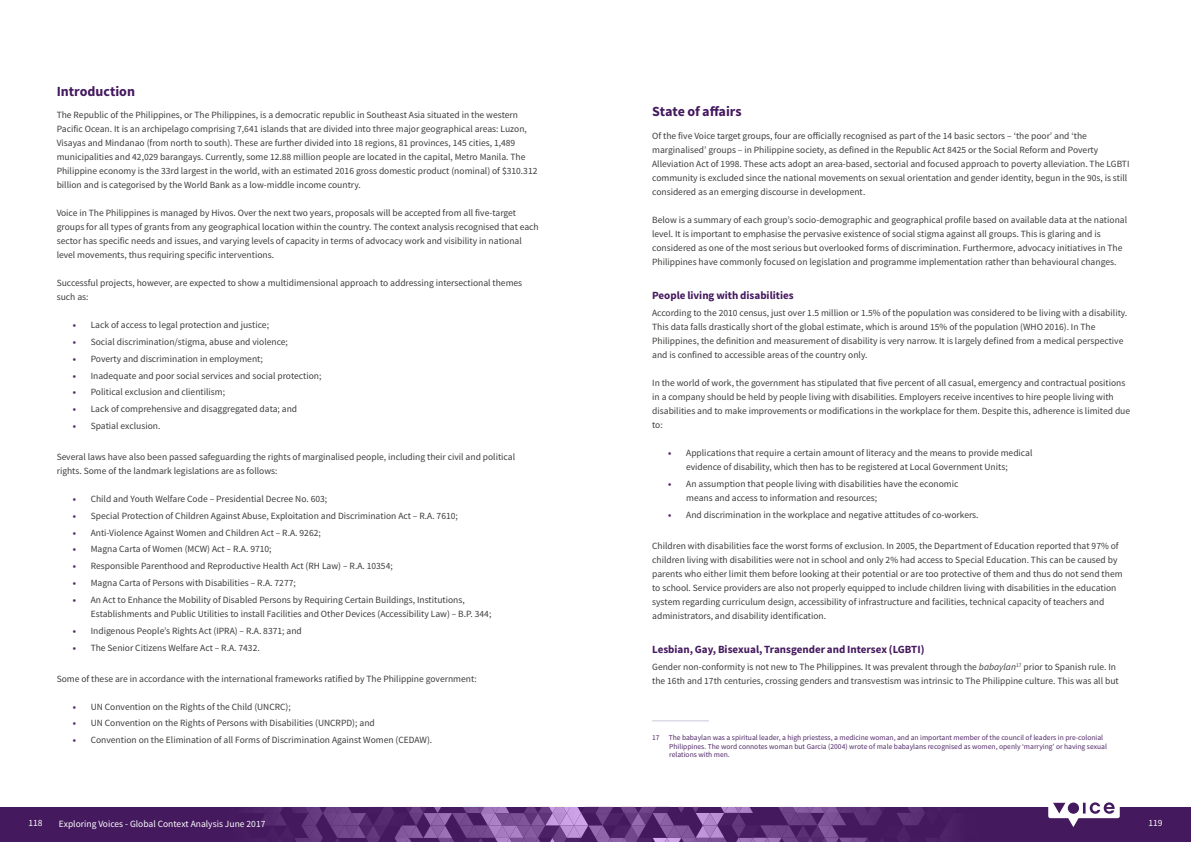
<style>
.page{position:relative;width:1191px;height:842px;background:#fff}
.page>*{position:absolute;margin:0;border:0;box-sizing:border-box;transform-origin:0 0}
.t1{font:700 14px "Source Sans Pro";color:#44195e}
.t2{font:700 11px "Source Sans Pro";color:#44195e}
.t3{font:9.5px/14px "Source Sans Pro";color:#3c3c3b}
.t4{font:9.5px "Source Sans Pro";color:#fff}
.t5{font:7.5px/8.2px "Source Sans Pro";color:#512968}
.s1{font-weight:700;color:#512968}
.s2{font-style:italic}
</style>
<div class="page">
<div style="left:0;top:807px;width:1191px;height:35px;background:#44195e"></div>
<svg style="left:255px;top:807px;width:691px;height:35px"></svg>
<hr style="left:652px;top:720px;width:57px;height:1px;background:#cfc6db">
<svg style="left:1048px;top:802px;width:71px;height:25px"></svg>
<h1 class="t1" style="left:57px;top:82px;width:80px">Introduction</h1>
<p class="t3" style="left:57px;top:108px;width:482px">The Republic of the Philippines, or The Philippines, is a democratic republic in Southeast Asia situated in the western Pacific Ocean. It is an archipelago comprising 7,641 islands that are divided into three major geographical areas: Luzon, Visayas and Mindanao (from north to south). These are further divided into 18 regions, 81 provinces, 145 cities, 1,489 municipalities and 42,029 barangays. Currently, some 12.88 million people are located in the capital, Metro Manila. The Philippine economy is the 33rd largest in the world, with an estimated 2016 gross domestic product (nominal) of $310.312 billion and is categorised by the World Bank as a low-middle income country.</p>
<p class="t3" style="left:57px;top:206px;width:483px">Voice in The Philippines is managed by Hivos. Over the next two years, proposals will be accepted from all five-target groups for all types of grants from any geographical location within the country. The context analysis recognised that each sector has specific needs and issues, and varying levels of capacity in terms of advocacy work and visibility in national level movements, thus requiring specific interventions.</p>
<p class="t3" style="left:57px;top:276px;width:467px">Successful projects, however, are expected to show a multidimensional approach to addressing intersectional themes such as:</p>
<p class="t3" style="left:73px;top:318px;width:198px"><span class="s1">•</span> Lack of access to legal protection and justice;</p>
<p class="t3" style="left:73px;top:335px;width:217px"><span class="s1">•</span> Social discrimination/stigma, abuse and violence;</p>
<p class="t3" style="left:73px;top:352px;width:192px"><span class="s1">•</span> Poverty and discrimination in employment;</p>
<p class="t3" style="left:73px;top:369px;width:250px"><span class="s1">•</span> Inadequate and poor social services and social protection;</p>
<p class="t3" style="left:73px;top:385px;width:154px"><span class="s1">•</span> Political exclusion and clientilism;</p>
<p class="t3" style="left:73px;top:402px;width:226px"><span class="s1">•</span> Lack of comprehensive and disaggregated data; and</p>
<p class="t3" style="left:73px;top:419px;width:89px"><span class="s1">•</span> Spatial exclusion.</p>
<p class="t3" style="left:57px;top:450px;width:460px">Several laws have also been passed safeguarding the rights of marginalised people, including their civil and political rights. Some of the landmark legislations are as follows:</p>
<p class="t3" style="left:73px;top:492px;width:256px"><span class="s1">•</span> Child and Youth Welfare Code – Presidential Decree No. 603;</p>
<p class="t3" style="left:73px;top:509px;width:387px"><span class="s1">•</span> Special Protection of Children Against Abuse, Exploitation and Discrimination Act – R.A. 7610;</p>
<p class="t3" style="left:73px;top:526px;width:249px"><span class="s1">•</span> Anti-Violence Against Women and Children Act – R.A. 9262;</p>
<p class="t3" style="left:73px;top:542px;width:200px"><span class="s1">•</span> Magna Carta of Women (MCW) Act – R.A. 9710;</p>
<p class="t3" style="left:73px;top:559px;width:321px"><span class="s1">•</span> Responsible Parenthood and Reproductive Health Act (RH Law) – R.A. 10354;</p>
<p class="t3" style="left:73px;top:576px;width:225px"><span class="s1">•</span> Magna Carta of Persons with Disabilities – R.A. 7277;</p>
<p class="t3" style="left:91px;top:593px;width:402px;text-indent:-18px"><span class="s1">•</span> An Act to Enhance the Mobility of Disabled Persons by Requiring Certain Buildings, Institutions,<br>Establishments and Public Utilities to install Facilities and Other Devices (Accessibility Law) – B.P. 344;</p>
<p class="t3" style="left:73px;top:624px;width:231px"><span class="s1">•</span> Indigenous People’s Rights Act (IPRA) – R.A. 8371; and</p>
<p class="t3" style="left:73px;top:641px;width:188px"><span class="s1">•</span> The Senior Citizens Welfare Act – R.A. 7432.</p>
<p class="t3" style="left:57px;top:671px;width:421px">Some of these are in accordance with the international frameworks ratified by The Philippine government:</p>
<p class="t3" style="left:73px;top:699px;width:220px"><span class="s1">•</span> UN Convention on the Rights of the Child (UNCRC);</p>
<p class="t3" style="left:73px;top:716px;width:303px"><span class="s1">•</span> UN Convention on the Rights of Persons with Disabilities (UNCRPD); and</p>
<p class="t3" style="left:73px;top:733px;width:361px"><span class="s1">•</span> Convention on the Elimination of all Forms of Discrimination Against Women (CEDAW).</p>
<p class="t4" style="left:28px;top:817px;width:16px">118</p>
<p class="t4" style="left:59px;top:818px;width:208px">Exploring Voices - Global Context Analysis June 2017</p>
<h1 class="t1" style="left:652px;top:102px;width:91px">State of affairs</h1>
<p class="t3" style="left:652px;top:129px;width:479px">Of the five Voice target groups, four are officially recognised as part of the 14 basic sectors – ‘the poor’ and ‘the marginalised’ groups – in Philippine society, as defined in the Republic Act 8425 or the Social Reform and Poverty Alleviation Act of 1998. These acts adopt an area-based, sectorial and focused approach to poverty alleviation. The LGBTI community is excluded since the national movements on sexual orientation and gender identity, begun in the 90s, is still considered as an emerging discourse in development.</p>
<p class="t3" style="left:652px;top:213px;width:476px">Below is a summary of each group’s socio-demographic and geographical profile based on available data at the national level. It is important to emphasise the pervasive existence of social stigma against all groups. This is glaring and is considered as one of the most serious but overlooked forms of discrimination. Furthermore, advocacy initiatives in The Philippines have commonly focused on legislation and programme implementation rather than behavioural changes.</p>
<p class="t2" style="left:652px;top:288px;width:143px">People living with disabilities</p>
<p class="t3" style="left:652px;top:306px;width:476px">According to the 2010 census, just over 1.5 million or 1.5% of the population was considered to be living with a disability.<br>This data falls drastically short of the global estimate, which is around 15% of the population (WHO 2016). In The Philippines, the definition and measurement of disability is very narrow. It is largely defined from a medical perspective and is confined to accessible areas of the country only.</p>
<p class="t3" style="left:652px;top:376px;width:479px">In the world of work, the government has stipulated that five percent of all casual, emergency and contractual positions in a company should be held by people living with disabilities. Employers receive incentives to hire people living with disabilities and to make improvements or modifications in the workplace for them. Despite this, adherence is limited due to:</p>
<p class="t3" style="left:686px;top:446px;width:348px;text-indent:-18px"><span class="s1">•</span> Applications that require a certain amount of literacy and the means to provide medical evidence of disability, which then has to be registered at Local Government Units;</p>
<p class="t3" style="left:686px;top:477px;width:274px;text-indent:-18px"><span class="s1">•</span> An assumption that people living with disabilities have the economic means and access to information and resources;</p>
<p class="t3" style="left:668px;top:508px;width:312px"><span class="s1">•</span> And discrimination in the workplace and negative attitudes of co-workers.</p>
<p class="t3" style="left:652px;top:539px;width:472px">Children with disabilities face the worst forms of exclusion. In 2005, the Department of Education reported that 97% of children living with disabilities were not in school and only 2% had access to Special Education. This can be caused by parents who either limit them before looking at their potential or are too protective of them and thus do not send them to school. Service providers are also not properly equipped to include children living with disabilities in the education system regarding curriculum design, accessibility of infrastructure and facilities, technical capacity of teachers and administrators, and disability identification.</p>
<p class="t2" style="left:652px;top:642px;width:274px">Lesbian, Gay, Bisexual, Transgender and Intersex (LGBTI)</p>
<p class="t3" style="left:652px;top:660px;width:468px">Gender non-conformity is not new to The Philippines. It was prevalent through the <span class="s2">babaylan</span><sup>17</sup> prior to Spanish rule. In the 16th and 17th centuries, crossing genders and transvestism was intrinsic to The Philippine culture. This was all but</p>
<p class="t5" style="left:669px;top:734px;width:439px;text-indent:-17px">17 The babaylan was a spiritual leader, a high priestess, a medicine woman, and an important member of the council of leaders in pre-colonial<br>Philippines. The word connotes woman but Garcia (2004) wrote of male babaylans recognised as women, openly ‘marrying’ or having sexual relations with men.</p>
<p class="t4" style="left:1148px;top:817px;width:16px">119</p>
</div>
